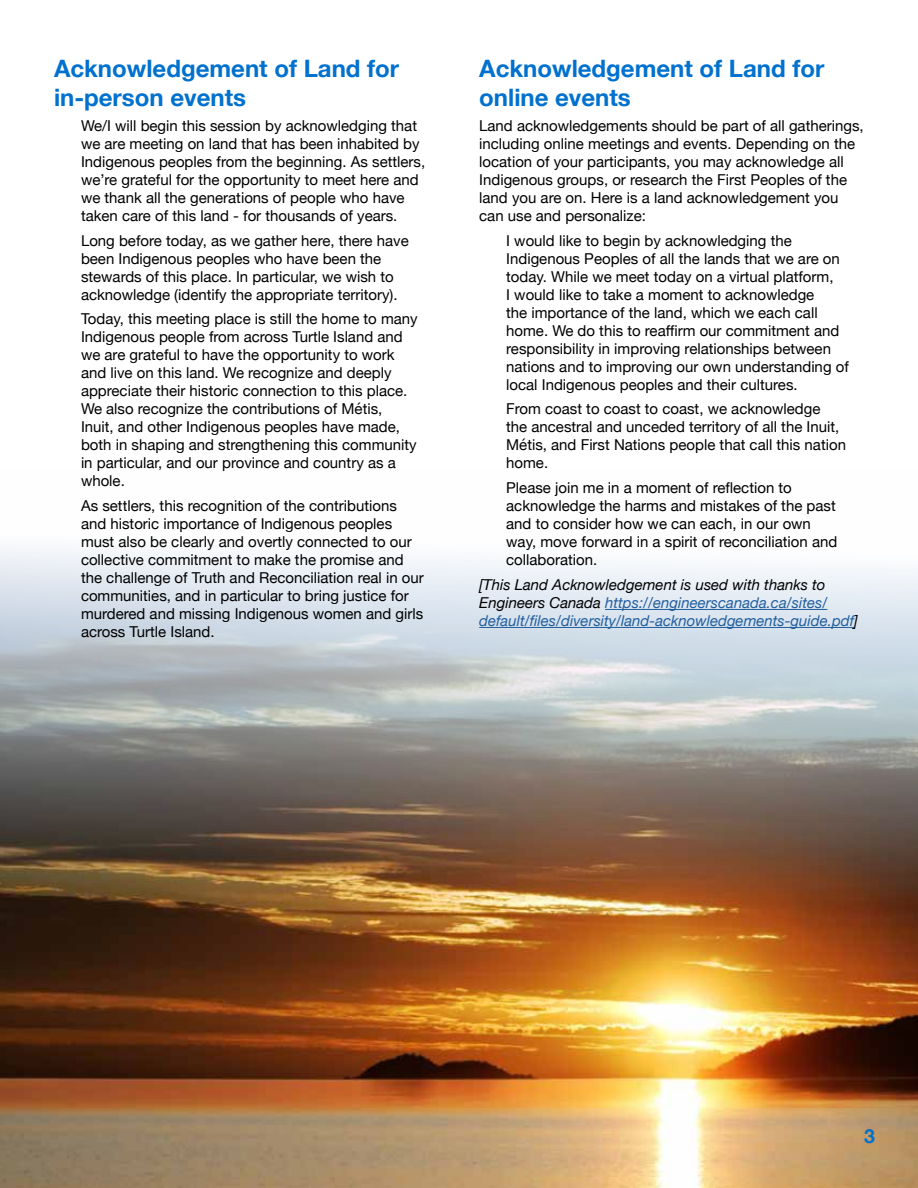
<style>
.page{position:relative;width:918px;height:1188px;background:#fff}
.page>*{position:absolute;margin:0;border:0;box-sizing:border-box;transform-origin:0 0}
.t1{font:700 24px/28.8px "Helvetica Neue";color:#0071ce}
.t2{font:700 19.5px "Helvetica Neue";color:#0071ce}
.t3{font:15px/18px "Helvetica Neue";color:#000}
.t4{font:italic 15px/18px "Helvetica Neue";color:#215e9e}
.s1{color:#000}
</style>
<div class="page">
<img style="left:0;top:548px;width:918px;height:640px">
<hr style="left:605px;top:609px;width:222px;height:1px;background:#215e9e">
<hr style="left:479px;top:627px;width:375px;height:1px;background:#215e9e">
<h1 class="t1" style="left:54px;top:55px;width:347px">Acknowledgement of Land for in-person events</h1>
<p class="t3" style="left:81px;top:117px;width:346px">We/I will begin this session by acknowledging that we are meeting on land that has been inhabited by Indigenous peoples from the beginning. As settlers, we’re grateful for the opportunity to meet here and we thank all the generations of people who have taken care of this land - for thousands of years.</p>
<p class="t3" style="left:81px;top:232px;width:329px">Long before today, as we gather here, there have been Indigenous peoples who have been the stewards of this place. In particular, we wish to acknowledge (identify the appropriate territory).</p>
<p class="t3" style="left:81px;top:311px;width:338px">Today, this meeting place is still the home to many Indigenous people from across Turtle Island and we are grateful to have the opportunity to work and live on this land. We recognize and deeply appreciate their historic connection to this place.<br>We also recognize the contributions of Métis, Inuit, and other Indigenous peoples have made, both in shaping and strengthening this community in particular, and our province and country as a whole.</p>
<p class="t3" style="left:81px;top:498px;width:344px">As settlers, this recognition of the contributions and historic importance of Indigenous peoples must also be clearly and overtly connected to our collective commitment to make the promise and the challenge of Truth and Reconciliation real in our communities, and in particular to bring justice for murdered and missing Indigenous women and girls across Turtle Island.</p>
<h1 class="t1" style="left:479px;top:55px;width:347px">Acknowledgement of Land for online events</h1>
<p class="t3" style="left:479px;top:117px;width:386px">Land acknowledgements should be part of all gatherings, including online meetings and events. Depending on the location of your participants, you may acknowledge all Indigenous groups, or research the First Peoples of the land you are on. Here is a land acknowledgement you can use and personalize:</p>
<p class="t3" style="left:506px;top:232px;width:344px">I would like to begin by acknowledging the Indigenous Peoples of all the lands that we are on today. While we meet today on a virtual platform,<br>I would like to take a moment to acknowledge<br>the importance of the land, which we each call home. We do this to reaffirm our commitment and responsibility in improving relationships between nations and to improving our own understanding of local Indigenous peoples and their cultures.</p>
<p class="t3" style="left:506px;top:401px;width:341px">From coast to coast to coast, we acknowledge<br>the ancestral and unceded territory of all the Inuit, Métis, and First Nations people that call this nation home.</p>
<p class="t3" style="left:506px;top:480px;width:333px">Please join me in a moment of reflection to acknowledge the harms and mistakes of the past and to consider how we can each, in our own way, move forward in a spirit of reconciliation and collaboration.</p>
<p class="t4" style="left:479px;top:576px;width:380px"><span class="s1">[This Land Acknowledgement is used with thanks to<br>Engineers Canada</span> https://engineerscanada.ca/sites/ default/files/diversity/land-acknowledgements-guide.pdf<span class="s1">]</span></p>
<h2 class="t2" style="left:864px;top:1121px;width:12px">3</h2>
</div>
